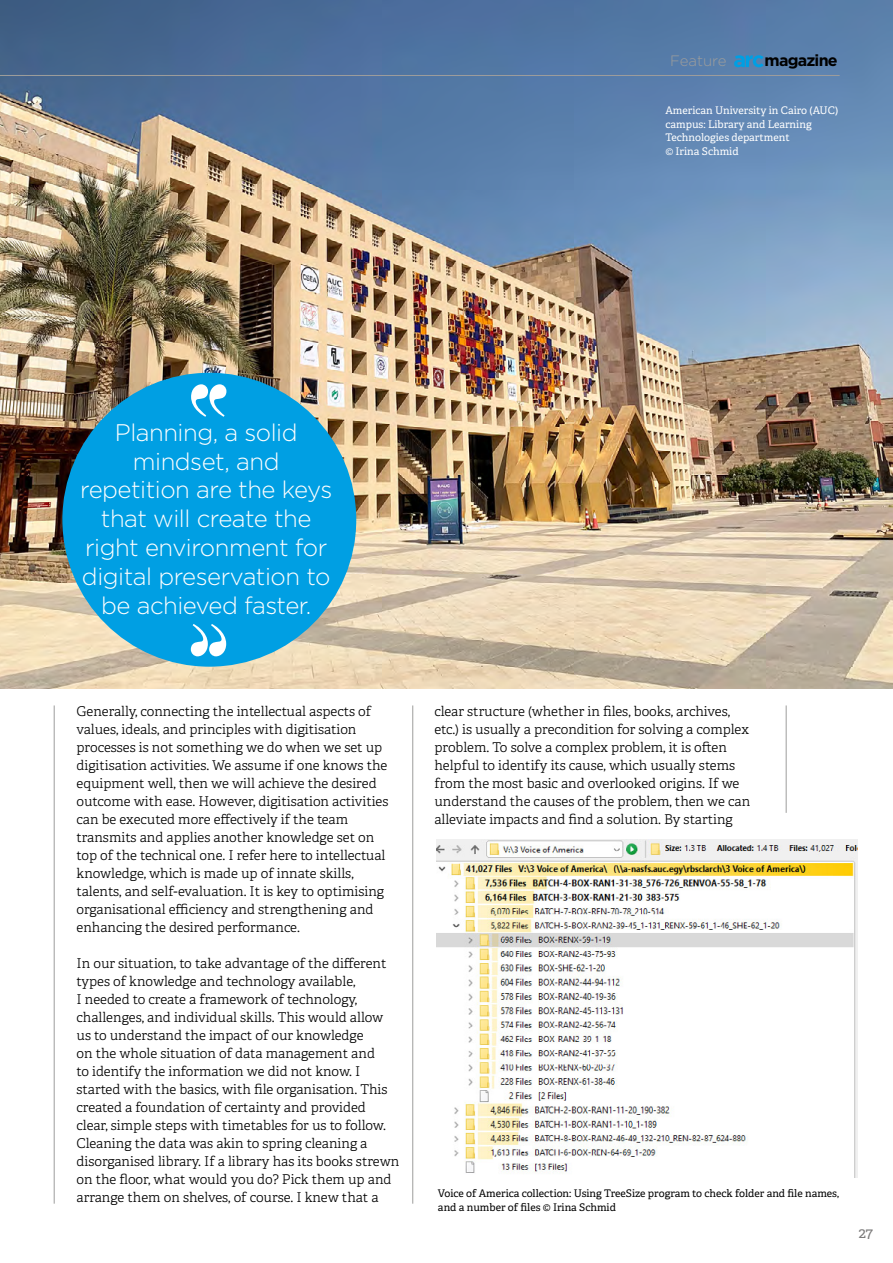
<style>
.page{position:relative;width:893px;height:1263px;background:#fff}
.page>*{position:absolute;margin:0;border:0;box-sizing:border-box;transform-origin:0 0}
.t1{font:300 24px/28.8px "Gotham";letter-spacing:-.02em;color:#fff;text-align:center}
.t2{font:700 16.05px "Gotham";letter-spacing:-.05em;color:#000}
.t3{font:300 15px "Gotham";color:#9d9d9c}
.t4{font:15px "Adelle";color:#7c7b7b}
.t5{font:300 13.5px/18px "Adelle CYR";color:#000}
.t6{font:10.5px/13.5px "Adelle";color:#000}
.t7{font:10.5px/13.5px "Adelle";color:#fff}
</style>
<div class="page">
<img style="left:0;top:0;width:893px;height:689px">
<hr style="left:54px;top:705px;width:1px;height:499px;background:#9d9d9c">
<hr style="left:412px;top:705px;width:1px;height:499px;background:#9d9d9c">
<hr style="left:786px;top:705px;width:1px;height:108px;background:#9d9d9c">
<svg style="left:734px;top:55px;width:30px;height:12px"></svg>
<hr style="left:0;top:75px;width:839px;height:1px;background:#9d9d9c">
<img style="left:437px;top:840px;width:420px;height:338px">
<div style="left:62px;top:373px;width:294px;height:294px;background:#009fe3;border-radius:50%"></div>
<svg style="left:191px;top:384px;width:35px;height:33px"></svg>
<svg style="left:191px;top:624px;width:35px;height:32px"></svg>
<p class="t3" style="left:670px;top:52px;width:58px">Feature</p>
<p class="t2" style="left:765px;top:51px;width:75px">magazine</p>
<p class="t7" style="left:665px;top:103px;width:174px">American University in Cairo (AUC) campus: Library and Learning<br>Technologies department<br>© Irina Schmid</p>
<h1 class="t1" style="left:80px;top:418px;width:254px">Planning, a solid mindset, and repetition are the keys that will create the right environment for digital preservation to be achieved faster.</h1>
<p class="t5" style="left:77px;top:701px;width:313px">Generally, connecting the intellectual aspects of values, ideals, and principles with digitisation processes is not something we do when we set up digitisation activities. We assume if one knows the equipment well, then we will achieve the desired outcome with ease. However, digitisation activities can be executed more effectively if the team transmits and applies another knowledge set on top of the technical one. I refer here to intellectual knowledge, which is made up of innate skills, talents, and self-evaluation. It is key to optimising organisational efficiency and strengthening and enhancing the desired performance.</p>
<p class="t5" style="left:77px;top:953px;width:324px">In our situation, to take advantage of the different types of knowledge and technology available,<br>I needed to create a framework of technology, challenges, and individual skills. This would allow us to understand the impact of our knowledge<br>on the whole situation of data management and<br>to identify the information we did not know. I started with the basics, with file organisation. This created a foundation of certainty and provided clear, simple steps with timetables for us to follow.<br>Cleaning the data was akin to spring cleaning a disorganised library. If a library has its books strewn on the floor, what would you do? Pick them up and arrange them on shelves, of course. I knew that a</p>
<p class="t5" style="left:434px;top:701px;width:317px">clear structure (whether in files, books, archives, etc.) is usually a precondition for solving a complex problem. To solve a complex problem, it is often helpful to identify its cause, which usually stems from the most basic and overlooked origins. If we understand the causes of the problem, then we can alleviate impacts and find a solution. By starting</p>
<p class="t6" style="left:438px;top:1186px;width:403px">Voice of America collection: Using TreeSize program to check folder and file names, and a number of files © Irina Schmid</p>
<p class="t4" style="left:859px;top:1222px;width:16px">27</p>
</div>
